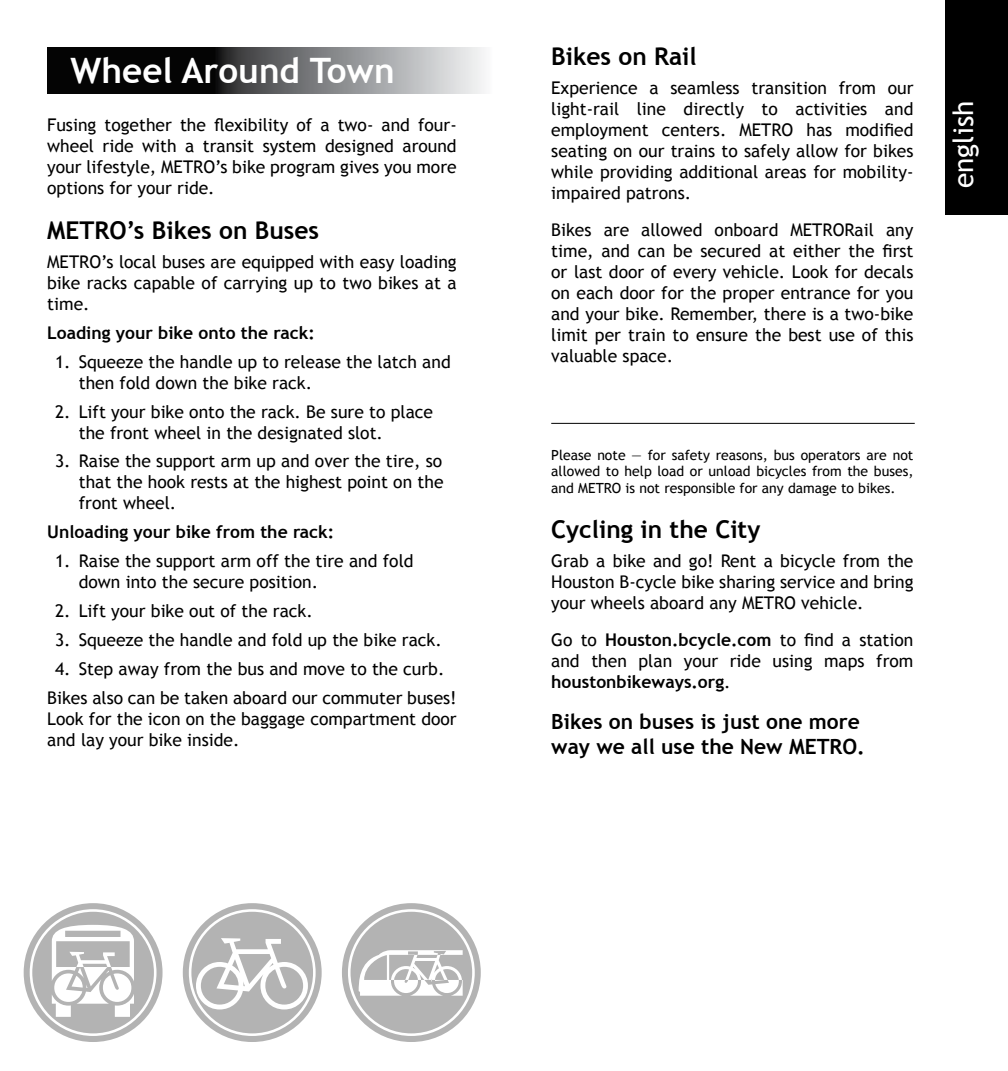
<style>
.page{position:relative;width:1008px;height:1071px;background:#fff}
.page>*{position:absolute;margin:0;border:0;box-sizing:border-box;transform-origin:0 0}
.t1{font:700 35px "Trebuchet MS";color:#fff}
.t2{font:28px "Trebuchet MS";color:#fff}
.t3{font:700 24.5px "Trebuchet MS";color:#000}
.t4{font:700 21px/25.2px "Trebuchet MS";color:#000}
.t5{font:17.5px/21px "Trebuchet MS";color:#000;text-align:justify}
.t6{font:700 17.5px "Trebuchet MS";color:#000}
.t7{font:14px/16.8px "Trebuchet MS";color:#000;text-align:justify}
.s1{font-weight:700}
</style>
<div class="page">
<svg style="left:47px;top:47px;width:437px;height:46px"></svg>
<div style="left:24px;top:903px;width:139px;height:139px;border:15px solid #000;border-radius:50%"></div>
<svg style="left:31px;top:910px;width:124px;height:125px;fill:#b3b3b3"></svg>
<div style="left:30px;top:909px;width:127px;height:127px;border:3px solid #fff;border-radius:50%"></div>
<svg style="left:52px;top:925px;width:82px;height:92px"></svg>
<div style="left:183px;top:903px;width:139px;height:139px;border:15px solid #000;border-radius:50%"></div>
<svg style="left:190px;top:910px;width:124px;height:125px;fill:#b3b3b3"></svg>
<div style="left:189px;top:909px;width:127px;height:127px;border:3px solid #fff;border-radius:50%"></div>
<svg style="left:196px;top:938px;width:112px;height:72px"></svg>
<div style="left:342px;top:903px;width:139px;height:139px;border:15px solid #000;border-radius:50%"></div>
<div style="left:349px;top:910px;width:124px;height:125px;background:#b3b3b3;border-radius:50%"></div>
<div style="left:348px;top:909px;width:127px;height:127px;border:3px solid #fff;border-radius:50%"></div>
<svg style="left:359px;top:950px;width:104px;height:46px"></svg>
<div style="left:945px;top:0;width:63px;height:214px;background:#000"></div>
<hr style="left:551px;top:423px;width:364px;height:1px;background:#000">
<h1 class="t1" style="left:71px;top:49px;width:326px">Wheel Around Town</h1>
<p class="t5" style="left:47px;top:114px;width:411px">Fusing together the flexibility of a two- and four&shy;wheel ride with a transit system designed around your lifestyle, METRO’s bike program gives you more options for your ride.</p>
<h3 class="t3" style="left:47px;top:215px;width:273px">METRO’s Bikes on Buses</h3>
<p class="t5" style="left:47px;top:251px;width:411px">METRO’s local buses are equipped with easy loading bike racks capable of carrying up to two bikes at a time.</p>
<p class="t6" style="left:47px;top:322px;width:269px">Loading your bike onto the rack:</p>
<p class="t5" style="left:79px;top:351px;width:374px;text-indent:-24px">1. Squeeze the handle up to release the latch and then fold down the bike rack.</p>
<p class="t5" style="left:79px;top:401px;width:356px;text-indent:-24px">2. Lift your bike onto the rack. Be sure to place the front wheel in the designated slot.</p>
<p class="t5" style="left:79px;top:451px;width:366px;text-indent:-24px">3. Raise the support arm up and over the tire, so that the hook rests at the highest point on the front wheel.</p>
<p class="t6" style="left:47px;top:521px;width:289px">Unloading your bike from the rack:</p>
<p class="t5" style="left:79px;top:551px;width:336px;text-indent:-24px">1. Raise the support arm off the tire and fold down into the secure position.</p>
<p class="t5" style="left:55px;top:601px;width:259px">2. Lift your bike out of the rack.</p>
<p class="t5" style="left:55px;top:629px;width:388px">3. Squeeze the handle and fold up the bike rack.</p>
<p class="t5" style="left:47px;top:654px;width:411px;line-height:28.9px;text-align:center">4. Step away from the bus and move to the curb.<br>Bikes also can be taken aboard our commuter buses!</p>
<p class="t5" style="left:47px;top:708px;width:411px">Look for the icon on the baggage compartment door and lay your bike inside.</p>
<h3 class="t3" style="left:551px;top:41px;width:147px">Bikes on Rail</h3>
<p class="t5" style="left:551px;top:78px;width:364px">Experience a seamless transition from our light-rail line directly to activities and employment centers. METRO has modified seating on our trains to safely allow for bikes while providing additional areas for mobility&shy;impaired patrons.</p>
<p class="t5" style="left:551px;top:219px;width:364px">Bikes are allowed onboard METRORail any time, and can be secured at either the first or last door of every vehicle. Look for decals on each door for the proper entrance for you and your bike. Remember, there is a two-bike limit per train to ensure the best use of this valuable space.</p>
<p class="t7" style="left:551px;top:446px;width:364px">Please note — for safety reasons, bus operators are not allowed to help load or unload bicycles from the buses, and METRO is not responsible for any damage to bikes.</p>
<h3 class="t3" style="left:551px;top:514px;width:211px">Cycling in the City</h3>
<p class="t5" style="left:551px;top:551px;width:364px">Grab a bike and go! Rent a bicycle from the Houston B-cycle bike sharing service and bring your wheels aboard any METRO vehicle.</p>
<p class="t5" style="left:551px;top:629px;width:364px">Go to <span class="s1">Houston.bcycle.com</span> to find a station and then plan your ride using maps from <span class="s1">houstonbikeways.org</span>.</p>
<p class="t4" style="left:551px;top:709px;width:315px">Bikes on buses is just one more way we all use the New METRO.</p>
<h2 class="t2" style="left:947px;top:188px;width:89px;rotate:-90deg">english</h2>
</div>
